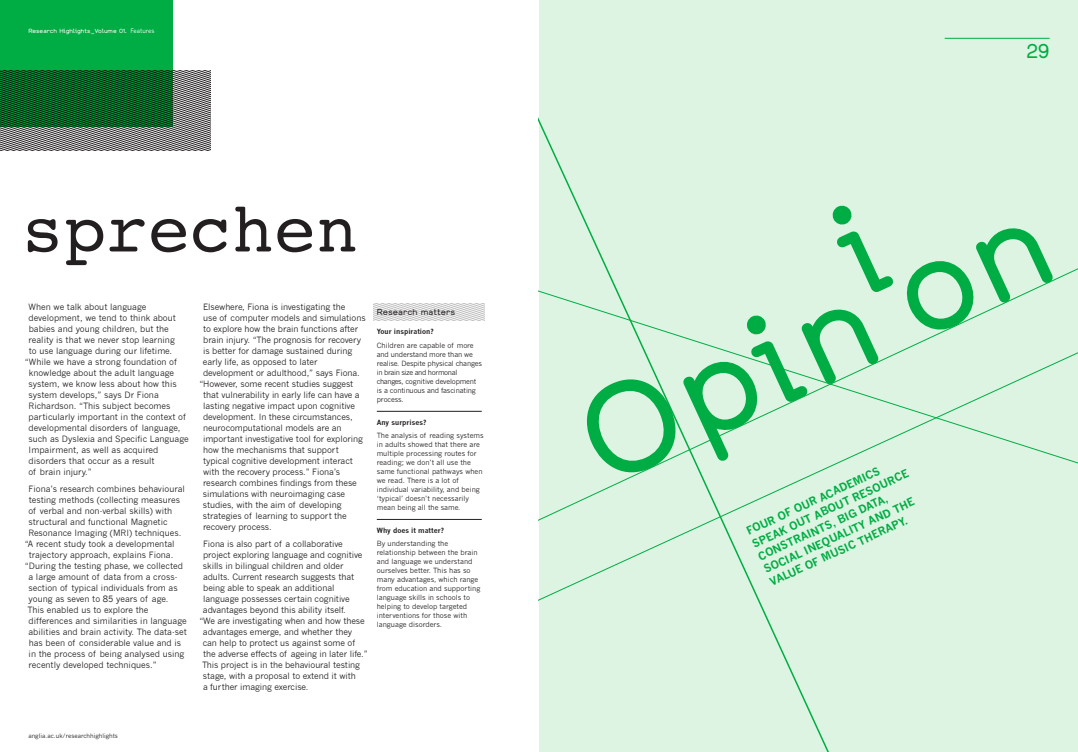
<style>
.page{position:relative;width:1078px;height:752px;background:#fff}
.page>*{position:absolute;margin:0;border:0;box-sizing:border-box;transform-origin:0 0}
.t1{font:70px "Courier";color:#231f20}
.t2{font:20px "Chapeau";color:#00ad44}
.t3{font:700 11px/14px "News Gothic";color:#00ad44}
.t4{font:8.5px "News Gothic";letter-spacing:-.01em;color:#231f20}
.t5{font:8.5px "Chapeau";color:#231f20}
.t6{font:7px/9px "News Gothic";color:#231f20}
.t7{font:7px/9px "News Gothic";letter-spacing:-.02em;color:#231f20}
.t8{font:700 7px "News Gothic";color:#231f20}
.t9{font:6px "Chapeau";color:#fff}
.t10{font:6px "News Gothic";color:#231f20}
.s1{font-family:"News Gothic"}
</style>
<div class="page">
<div style="left:539px;top:0;width:538px;height:751px;background:#ddf4e2"></div>
<svg style="left:879px;top:335px;width:198px;height:129px"></svg>
<svg style="left:539px;top:119px;width:290px;height:632px"></svg>
<svg style="left:581px;top:305px;width:298px;height:174px"></svg>
<svg style="left:832px;top:205px;width:61px;height:87px"></svg>
<svg style="left:906px;top:228px;width:147px;height:107px"></svg>
<div style="left:0;top:0;width:172px;height:127px;background:#00ad44"></div>
<svg style="left:0;top:71px;width:211px;height:79px;background:#396d4d"></svg>
<hr style="left:944px;top:38px;width:105px;height:1px;background:#00ad44">
<hr style="left:377px;top:411px;width:104px;height:1px;background:#231f20">
<hr style="left:377px;top:519px;width:104px;height:1px;background:#231f20">
<svg style="left:374px;top:303px;width:110px;height:17px"></svg>
<p class="t9" style="left:28px;top:27px;width:128px">Research Highlights_Volume 01. <span class="s1">Features</span></p>
<h1 class="t1" style="left:22px;top:175px;width:337px">sprechen</h1>
<p class="t4" style="left:29px;top:302px;width:119px">When we talk about language</p>
<p class="t4" style="left:29px;top:313px;width:149px">development, we tend to think about</p>
<p class="t4" style="left:29px;top:324px;width:142px">babies and young children, but the</p>
<p class="t4" style="left:29px;top:335px;width:148px">reality is that we never stop learning</p>
<p class="t4" style="left:29px;top:346px;width:145px">to use language during our lifetime.</p>
<p class="t4" style="left:25px;top:357px;width:153px">“While we have a strong foundation of</p>
<p class="t4" style="left:29px;top:368px;width:147px">knowledge about the adult language</p>
<p class="t4" style="left:28px;top:379px;width:150px">system, we know less about how this</p>
<p class="t4" style="left:28px;top:390px;width:132px">system develops,” says Dr Fiona</p>
<p class="t4" style="left:29px;top:401px;width:143px">Richardson. “This subject becomes</p>
<p class="t4" style="left:29px;top:412px;width:159px">particularly important in the context of</p>
<p class="t4" style="left:29px;top:423px;width:153px">developmental disorders of language,</p>
<p class="t4" style="left:28px;top:434px;width:162px">such as Dyslexia and Specific Language</p>
<p class="t4" style="left:29px;top:445px;width:131px">Impairment, as well as acquired</p>
<p class="t4" style="left:29px;top:456px;width:128px">disorders that occur as a result</p>
<p class="t4" style="left:28px;top:467px;width:65px">of brain injury.”</p>
<p class="t4" style="left:29px;top:483px;width:158px">Fiona’s research combines behavioural</p>
<p class="t4" style="left:29px;top:494px;width:153px">testing methods (collecting measures</p>
<p class="t4" style="left:28px;top:505px;width:145px">of verbal and non-verbal skills) with</p>
<p class="t4" style="left:28px;top:516px;width:141px">structural and functional Magnetic</p>
<p class="t4" style="left:29px;top:527px;width:154px">Resonance Imaging (MRI) techniques.</p>
<p class="t4" style="left:25px;top:538px;width:151px">“A recent study took a developmental</p>
<p class="t4" style="left:29px;top:549px;width:146px">trajectory approach, explains Fiona.</p>
<p class="t4" style="left:25px;top:560px;width:159px">“During the testing phase, we collected</p>
<p class="t4" style="left:29px;top:571px;width:150px">a large amount of data from a cross-</p>
<p class="t4" style="left:28px;top:582px;width:151px">section of typical individuals from as</p>
<p class="t4" style="left:29px;top:593px;width:141px">young as seven to 85 years of age.</p>
<p class="t4" style="left:28px;top:604px;width:122px">This enabled us to explore the</p>
<p class="t4" style="left:29px;top:615px;width:160px">differences and similarities in language</p>
<p class="t4" style="left:29px;top:626px;width:160px">abilities and brain activity. The data-set</p>
<p class="t4" style="left:29px;top:637px;width:154px">has been of considerable value and is</p>
<p class="t4" style="left:29px;top:648px;width:157px">in the process of being analysed using</p>
<p class="t4" style="left:29px;top:659px;width:130px">recently developed techniques.”</p>
<p class="t4" style="left:203px;top:302px;width:144px">Elsewhere, Fiona is investigating the</p>
<p class="t4" style="left:203px;top:313px;width:164px">use of computer models and simulations</p>
<p class="t4" style="left:203px;top:324px;width:156px">to explore how the brain functions after</p>
<p class="t4" style="left:203px;top:335px;width:159px">brain injury. “The prognosis for recovery</p>
<p class="t4" style="left:203px;top:346px;width:151px">is better for damage sustained during</p>
<p class="t4" style="left:203px;top:357px;width:116px">early life, as opposed to later</p>
<p class="t4" style="left:203px;top:368px;width:158px">development or adulthood,” says Fiona.</p>
<p class="t4" style="left:199px;top:379px;width:155px">“However, some recent studies suggest</p>
<p class="t4" style="left:203px;top:390px;width:158px">that vulnerability in early life can have a</p>
<p class="t4" style="left:203px;top:401px;width:153px">lasting negative impact upon cognitive</p>
<p class="t4" style="left:203px;top:412px;width:151px">development. In these circumstances,</p>
<p class="t4" style="left:203px;top:423px;width:140px">neurocomputational models are an</p>
<p class="t4" style="left:203px;top:434px;width:161px">important investigative tool for exploring</p>
<p class="t4" style="left:203px;top:445px;width:137px">how the mechanisms that support</p>
<p class="t4" style="left:203px;top:456px;width:151px">typical cognitive development interact</p>
<p class="t4" style="left:203px;top:467px;width:139px">with the recovery process.” Fiona’s</p>
<p class="t4" style="left:203px;top:478px;width:155px">research combines findings from these</p>
<p class="t4" style="left:203px;top:489px;width:144px">simulations with neuroimaging case</p>
<p class="t4" style="left:203px;top:500px;width:140px">studies, with the aim of developing</p>
<p class="t4" style="left:203px;top:511px;width:145px">strategies of learning to support the</p>
<p class="t4" style="left:203px;top:522px;width:70px">recovery process.</p>
<p class="t4" style="left:203px;top:538px;width:141px">Fiona is also part of a collaborative</p>
<p class="t4" style="left:203px;top:549px;width:161px">project exploring language and cognitive</p>
<p class="t4" style="left:203px;top:560px;width:142px">skills in bilingual children and older</p>
<p class="t4" style="left:203px;top:571px;width:153px">adults. Current research suggests that</p>
<p class="t4" style="left:203px;top:582px;width:133px">being able to speak an additional</p>
<p class="t4" style="left:203px;top:593px;width:148px">language possesses certain cognitive</p>
<p class="t4" style="left:203px;top:604px;width:144px">advantages beyond this ability itself.</p>
<p class="t4" style="left:199px;top:615px;width:167px">“We are investigating when and how these</p>
<p class="t4" style="left:203px;top:626px;width:151px">advantages emerge, and whether they</p>
<p class="t4" style="left:203px;top:637px;width:154px">can help to protect us against some of</p>
<p class="t4" style="left:203px;top:648px;width:166px">the adverse effects of ageing in later life.”</p>
<p class="t4" style="left:202px;top:659px;width:159px">This project is in the behavioural testing</p>
<p class="t4" style="left:203px;top:670px;width:154px">stage, with a proposal to extend it with</p>
<p class="t4" style="left:203px;top:681px;width:107px">a further imaging exercise.</p>
<p class="t5" style="left:377px;top:307px;width:80px">Research matters</p>
<p class="t8" style="left:377px;top:327px;width:58px">Your inspiration?</p>
<p class="t7" style="left:377px;top:341px;width:107px">Children are capable of more and understand more than we realise. Despite physical changes in brain size and hormonal changes, cognitive development is a continuous and fascinating process.</p>
<p class="t8" style="left:377px;top:417px;width:51px">Any surprises?</p>
<p class="t6" style="left:377px;top:431px;width:108px">The analysis of reading systems in adults showed that there are multiple processing routes for reading; we don’t all use the same functional pathways when we read. There is a lot of individual variability, and being ‘typical’ doesn’t necessarily mean being all the same.</p>
<p class="t8" style="left:377px;top:525px;width:69px">Why does it matter?</p>
<p class="t6" style="left:377px;top:539px;width:105px">By understanding the relationship between the brain and language we understand ourselves better. This has so many advantages, which range from education and supporting language skills in schools to helping to develop targeted interventions for those with language disorders.</p>
<p class="t10" style="left:28px;top:732px;width:91px">anglia.ac.uk/researchhighlights</p>
<h2 class="t2" style="left:1026px;top:39px;width:25px">29</h2>
<p class="t3" style="left:743px;top:525px;width:172px;rotate:-25deg">FOUR OF OUR ACADEMICS<br>SPEAK OUT ABOUT RESOURCE<br>CONSTRAINTS, BIG DATA,<br>SOCIAL INEQUALITY AND THE<br>VALUE OF MUSIC THERAPY.</p>
</div>
